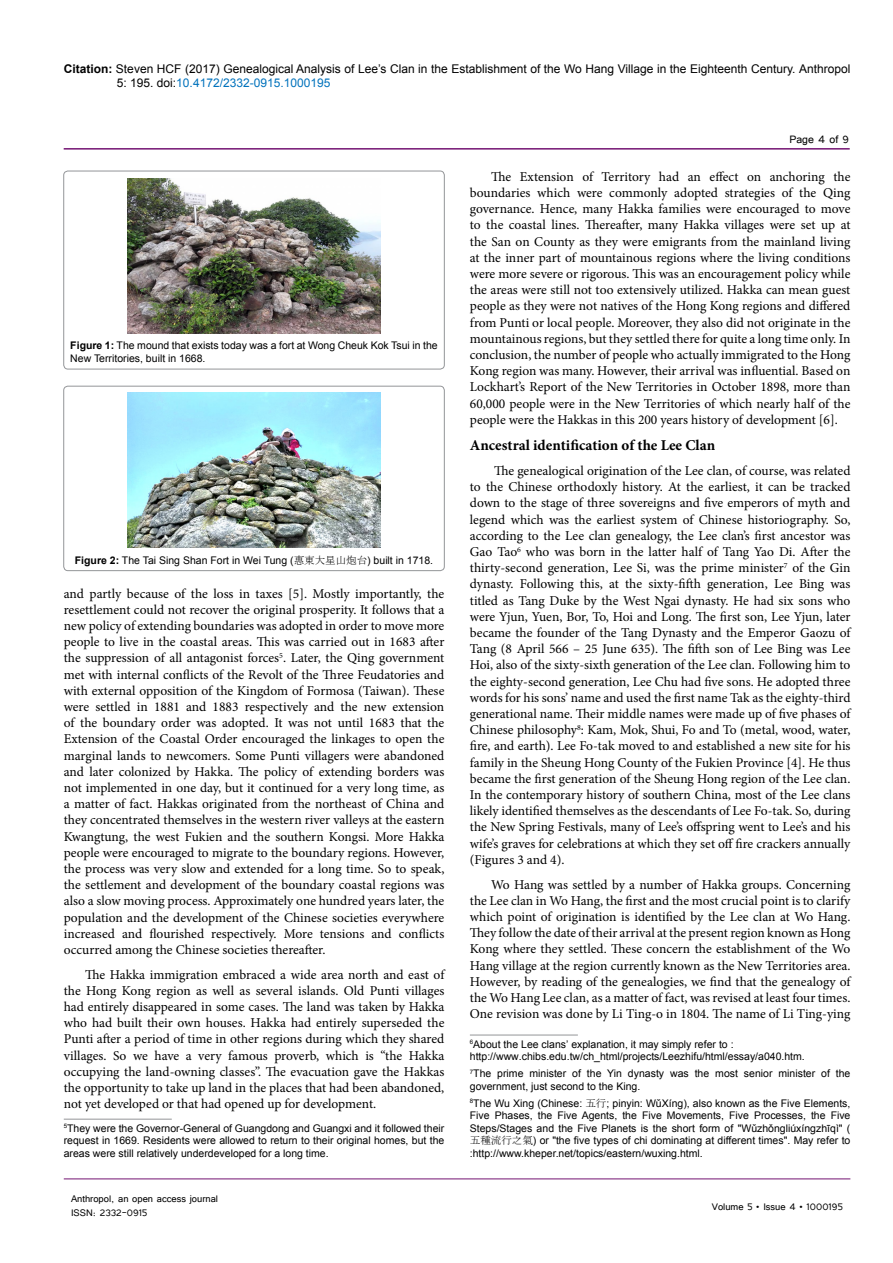
<style>
.page{position:relative;width:893px;height:1263px;background:#fff}
.page>*{position:absolute;margin:0;border:0;box-sizing:border-box;transform-origin:0 0}
.t1{font:700 15px "Minion Pro";color:#000}
.t2{font:13.5px/16.2px "Minion Pro";color:#000;text-align:justify}
.t3{font:13.5px "Tunga";color:#000}
.t4{font:12px/14.4px "Arial";color:#000}
.t5{font:12px/14.4px "Tunga";color:#000}
.t6{font:10.5px/12.6px "Arial";color:#000}
.s1{font-weight:700}
.s2{color:#0072bc}
.s3{font-family:"MS Mincho"}
</style>
<div class="page">
<hr style="left:64px;top:148px;width:786px;height:2px;background:#741472">
<hr style="left:64px;top:1179px;width:786px;height:1px;background:#741472">
<hr style="left:64px;top:1119px;width:108px;height:1px;background:#939598">
<hr style="left:470px;top:1035px;width:108px;height:1px;background:#939598">
<img style="left:128px;top:178px;width:252px;height:155px">
<div style="left:64px;top:171px;width:380px;height:198px;border:1px solid #939598;border-radius:4px"></div>
<div style="left:64px;top:386px;width:380px;height:185px;border:1px solid #939598;border-radius:4px"></div>
<img style="left:128px;top:393px;width:252px;height:155px">
<p class="t4" style="left:117px;top:61px;width:735px;text-indent:-53px"><span class="s1">Citation:</span> Steven HCF (2017) Genealogical Analysis of Lee’s Clan in the Establishment of the Wo Hang Village in the Eighteenth Century. Anthropol<br>5: 195. doi:<span class="s2">10.4172/2332-0915.1000195</span></p>
<p class="t6" style="left:70px;top:339px;width:369px"><span class="s1">Figure 1:</span> The mound that exists today was a fort at Wong Cheuk Kok Tsui in the<br>New Territories, built in 1668.</p>
<p class="t6" style="left:75px;top:554px;width:360px"><span class="s1">Figure 2:</span> The Tai Sing Shan Fort in Wei Tung (<span class="s3">惠東大星山炮台</span>) built in 1718.</p>
<p class="t2" style="left:64px;top:585px;width:382px">and partly because of the loss in taxes [5]. Mostly importantly, the resettlement could not recover the original prosperity. It follows that a new policy of extending boundaries was adopted in order to move more people to live in the coastal areas. This was carried out in 1683 after the suppression of all antagonist forces<sup>5</sup>. Later, the Qing government met with internal conflicts of the Revolt of the Three Feudatories and with external opposition of the Kingdom of Formosa (Taiwan). These were settled in 1881 and 1883 respectively and the new extension of the boundary order was adopted. It was not until 1683 that the Extension of the Coastal Order encouraged the linkages to open the marginal lands to newcomers. Some Punti villagers were abandoned and later colonized by Hakka. The policy of extending borders was not implemented in one day, but it continued for a very long time, as a matter of fact. Hakkas originated from the northeast of China and they concentrated themselves in the western river valleys at the eastern Kwangtung, the west Fukien and the southern Kongsi. More Hakka people were encouraged to migrate to the boundary regions. However, the process was very slow and extended for a long time. So to speak, the settlement and development of the boundary coastal regions was also a slow moving process. Approximately one hundred years later, the population and the development of the Chinese societies everywhere increased and flourished respectively. More tensions and conflicts occurred among the Chinese societies thereafter.</p>
<p class="t2" style="left:64px;top:966px;width:382px;text-indent:21px">The Hakka immigration embraced a wide area north and east of the Hong Kong region as well as several islands. Old Punti villages had entirely disappeared in some cases. The land was taken by Hakka who had built their own houses. Hakka had entirely superseded the Punti after a period of time in other regions during which they shared villages. So we have a very famous proverb, which is “the Hakka occupying the land-owning classes”. The evacuation gave the Hakkas the opportunity to take up land in the places that had been abandoned, not yet developed or that had opened up for development.</p>
<p class="t6" style="left:64px;top:1122px;width:382px;text-align:justify"><sup>5</sup>They were the Governor-General of Guangdong and Guangxi and it followed their request in 1669. Residents were allowed to return to their original homes, but the areas were still relatively underdeveloped for a long time.</p>
<p class="t5" style="left:71px;top:1190px;width:149px">Anthropol, an open access journal<br>ISSN: 2332-0915</p>
<p class="t3" style="left:789px;top:131px;width:61px">Page 4 of 9</p>
<p class="t2" style="left:470px;top:168px;width:382px;text-indent:21px">The Extension of Territory had an effect on anchoring the boundaries which were commonly adopted strategies of the Qing governance. Hence, many Hakka families were encouraged to move to the coastal lines. Thereafter, many Hakka villages were set up at the San on County as they were emigrants from the mainland living at the inner part of mountainous regions where the living conditions were more severe or rigorous. This was an encouragement policy while the areas were still not too extensively utilized. Hakka can mean guest people as they were not natives of the Hong Kong regions and differed from Punti or local people. Moreover, they also did not originate in the mountainous regions, but they settled there for quite a long time only. In conclusion, the number of people who actually immigrated to the Hong Kong region was many. However, their arrival was influential. Based on Lockhart’s Report of the New Territories in October 1898, more than 60,000 people were in the New Territories of which nearly half of the people were the Hakkas in this 200 years history of development [6].</p>
<p class="t1" style="left:470px;top:435px;width:247px">Ancestral identification of the Lee Clan</p>
<p class="t2" style="left:470px;top:463px;width:382px;text-indent:24px">The genealogical origination of the Lee clan, of course, was related to the Chinese orthodoxly history. At the earliest, it can be tracked down to the stage of three sovereigns and five emperors of myth and legend which was the earliest system of Chinese historiography. So, according to the Lee clan genealogy, the Lee clan’s first ancestor was Gao Tao<sup>6</sup> who was born in the latter half of Tang Yao Di. After the thirty-second generation, Lee Si, was the prime minister<sup>7</sup> of the Gin dynasty. Following this, at the sixty-fifth generation, Lee Bing was titled as Tang Duke by the West Ngai dynasty. He had six sons who were Yjun, Yuen, Bor, To, Hoi and Long. The first son, Lee Yjun, later became the founder of the Tang Dynasty and the Emperor Gaozu of Tang (8 April 566 – 25 June 635). The fifth son of Lee Bing was Lee Hoi, also of the sixty-sixth generation of the Lee clan. Following him to the eighty-second generation, Lee Chu had five sons. He adopted three words for his sons’ name and used the first name Tak as the eighty-third generational name. Their middle names were made up of five phases of Chinese philosophy<sup>8</sup>: Kam, Mok, Shui, Fo and To (metal, wood, water, fire, and earth). Lee Fo-tak moved to and established a new site for his family in the Sheung Hong County of the Fukien Province [4]. He thus became the first generation of the Sheung Hong region of the Lee clan.<br>In the contemporary history of southern China, most of the Lee clans likely identified themselves as the descendants of Lee Fo-tak. So, during the New Spring Festivals, many of Lee’s offspring went to Lee’s and his wife’s graves for celebrations at which they set off fire crackers annually (Figures 3 and 4).</p>
<p class="t2" style="left:470px;top:876px;width:382px;text-indent:21px">Wo Hang was settled by a number of Hakka groups. Concerning the Lee clan in Wo Hang, the first and the most crucial point is to clarify which point of origination is identified by the Lee clan at Wo Hang.<br>They follow the date of their arrival at the present region known as Hong Kong where they settled. These concern the establishment of the Wo Hang village at the region currently known as the New Territories area.<br>However, by reading of the genealogies, we find that the genealogy of the Wo Hang Lee clan, as a matter of fact, was revised at least four times.<br>One revision was done by Li Ting-o in 1804. The name of Li Ting-ying</p>
<p class="t6" style="left:470px;top:1038px;width:336px"><sup>6</sup>About the Lee clans’ explanation, it may simply refer to : http://www.chibs.edu.tw/ch_html/projects/Leezhifu/html/essay/a040.htm.</p>
<p class="t6" style="left:470px;top:1067px;width:382px"><sup>7</sup>The prime minister of the Yin dynasty was the most senior minister of the government, just second to the King.</p>
<p class="t6" style="left:470px;top:1097px;width:382px;text-align:justify"><sup>8</sup>The Wu Xing (Chinese: <span class="s3">五行</span>; pinyin: WǔXíng), also known as the Five Elements, Five Phases, the Five Agents, the Five Movements, Five Processes, the Five Steps/Stages and the Five Planets is the short form of "Wǔzhǒngliúxíngzhīqì" (<span class="s3">五種流行之氣</span>) or "the five types of chi dominating at different times". May refer to :http://www.kheper.net/topics/eastern/wuxing.html.</p>
<p class="t5" style="left:712px;top:1199px;width:133px">Volume 5 • Issue 4 • 1000195</p>
</div>
